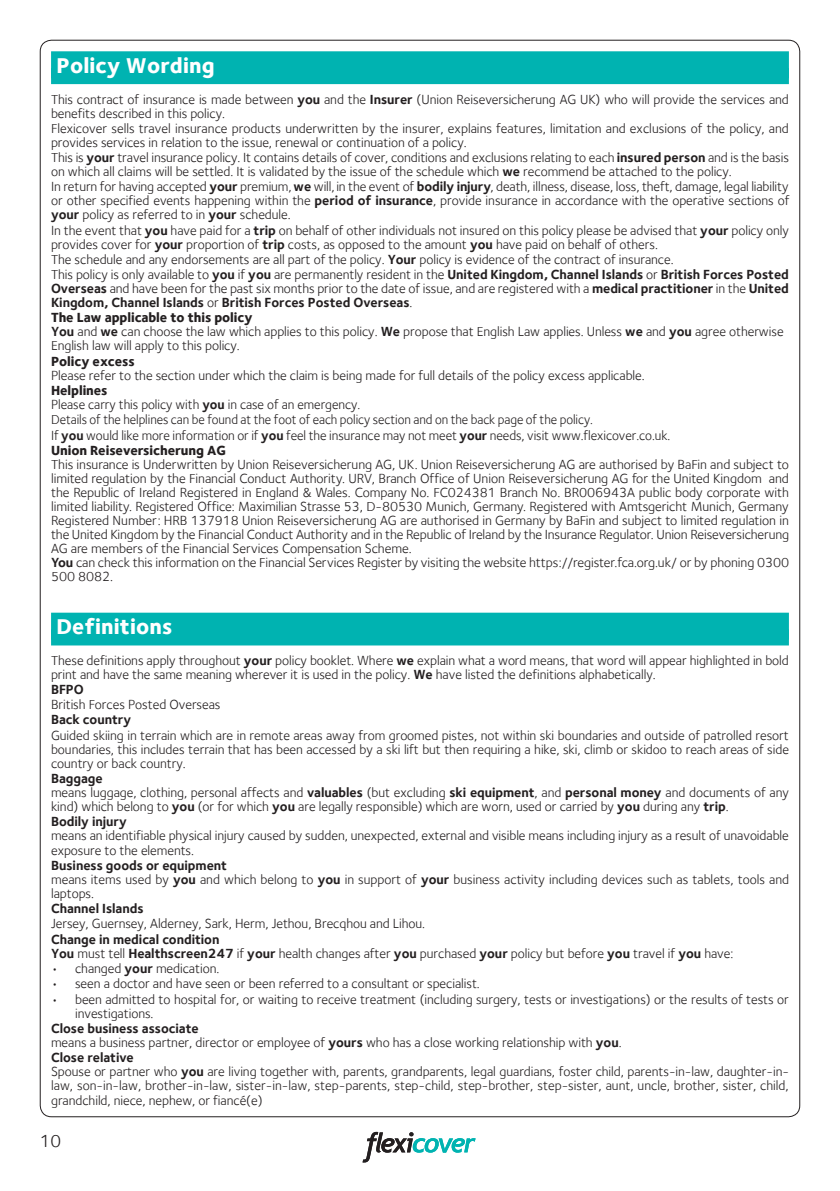
<style>
.page{position:relative;width:840px;height:1191px;background:#fff}
.page>*{position:absolute;margin:0;border:0;box-sizing:border-box;transform-origin:0 0}
.t1{font:800 22px "Foundry Sterling";letter-spacing:.005em;color:#fff}
.t2{font:18px "Foundry Sterling";color:#231f20}
.t3{font:13.6px/14.6px "Foundry Sterling";letter-spacing:-.005em;color:#231f20}
.t4{font:700 13.6px "Foundry Sterling";letter-spacing:-.005em;color:#231f20}
.t5{font:800 13.6px "Foundry Sterling";letter-spacing:-.005em;color:#231f20}
.s1{font-weight:700}
.s2{font-weight:800}
</style>
<div class="page">
<svg style="left:362px;top:1131px;width:113px;height:31px"></svg>
<div style="left:51px;top:51px;width:737px;height:27px;background:#00b3b1"></div>
<div style="left:51px;top:68px;width:737px;height:16px;background:#00b3b1"></div>
<div style="left:51px;top:612px;width:737px;height:27px;background:#00b3b1"></div>
<div style="left:51px;top:629px;width:737px;height:16px;background:#00b3b1"></div>
<h1 class="t1" style="left:56px;top:52px;width:160px">Policy Wording</h1>
<p class="t3" style="left:51px;top:92px;width:739px">This contract of insurance is made between <span class="s1">you</span> and the <span class="s1">Insurer</span> (Union Reiseversicherung AG UK) who will provide the services and benefits described in this policy.<br>Flexicover sells travel insurance products underwritten by the insurer, explains features, limitation and exclusions of the policy, and provides services in relation to the issue, renewal or continuation of a policy.<br>This is <span class="s1">your</span> travel insurance policy. It contains details of cover, conditions and exclusions relating to each <span class="s1">insured person</span> and is the basis on which all claims will be settled. It is validated by the issue of the schedule which <span class="s1">we</span> recommend be attached to the policy.<br>In return for having accepted <span class="s1">your</span> premium, <span class="s1">we</span> will, in the event of <span class="s1">bodily injury</span>, death, illness, disease, loss, theft, damage, legal liability or other specified events happening within the <span class="s1">period of insurance</span>, provide insurance in accordance with the operative sections of <span class="s1">your</span> policy as referred to in <span class="s1">your</span> schedule.<br>In the event that <span class="s1">you</span> have paid for a <span class="s1">trip</span> on behalf of other individuals not insured on this policy please be advised that <span class="s1">your</span> policy only provides cover for <span class="s1">your</span> proportion of <span class="s1">trip</span> costs, as opposed to the amount <span class="s1">you</span> have paid on behalf of others.<br>The schedule and any endorsements are all part of the policy. <span class="s1">Your</span> policy is evidence of the contract of insurance.<br>This policy is only available to <span class="s1">you</span> if <span class="s1">you</span> are permanently resident in the <span class="s1">United Kingdom, Channel Islands</span> or <span class="s1">British Forces Posted Overseas</span> and have been for the past six months prior to the date of issue, and are registered with a <span class="s1">medical practitioner</span> in the <span class="s1">United Kingdom, Channel Islands</span> or <span class="s1">British Forces Posted Overseas</span>.<br><span class="s2">The Law applicable to this policy<br></span><span class="s1">You</span> and <span class="s1">we</span> can choose the law which applies to this policy. <span class="s1">We</span> propose that English Law applies. Unless <span class="s1">we</span> and <span class="s1">you</span> agree otherwise English law will apply to this policy.</p>
<p class="t5" style="left:51px;top:353px;width:85px">Policy excess</p>
<p class="t3" style="left:51px;top:368px;width:594px">Please refer to the section under which the claim is being made for full details of the policy excess applicable.</p>
<p class="t3" style="left:51px;top:383px;width:620px"><span class="s2">Helplines<br></span>Please carry this policy with <span class="s1">you</span> in case of an emergency.<br>Details of the helplines can be found at the foot of each policy section and on the back page of the policy.<br>If <span class="s1">you</span> would like more information or if <span class="s1">you</span> feel the insurance may not meet <span class="s1">your</span> needs, visit www.flexicover.co.uk.<br><span class="s2">Union Reiseversicherung AG</span></p>
<p class="t3" style="left:51px;top:457px;width:739px;line-height:14px">This insurance is Underwritten by Union Reiseversicherung AG, UK. Union Reiseversicherung AG are authorised by BaFin and subject to limited regulation by the Financial Conduct Authority. URV, Branch Office of Union Reiseversicherung AG for the United Kingdom and the Republic of Ireland Registered in England &amp; Wales. Company No. FC024381 Branch No. BR006943A public body corporate with limited liability. Registered Office: Maximilian Strasse 53, D-80530 Munich, Germany. Registered with Amtsgericht Munich, Germany Registered Number: HRB 137918 Union Reiseversicherung AG are authorised in Germany by BaFin and subject to limited regulation in the United Kingdom by the Financial Conduct Authority and in the Republic of Ireland by the Insurance Regulator. Union Reiseversicherung AG are members of the Financial Services Compensation Scheme.<br><span class="s1">You</span> can check this information on the Financial Services Register by visiting the website https://register.fca.org.uk/ or by phoning 0300<br>500 8082.</p>
<h1 class="t1" style="left:56px;top:613px;width:117px">Definitions</h1>
<p class="t3" style="left:51px;top:653px;width:738px">These definitions apply throughout <span class="s1">your</span> policy booklet. Where <span class="s1">we</span> explain what a word means, that word will appear highlighted in bold print and have the same meaning wherever it is used in the policy. <span class="s1">We</span> have listed the definitions alphabetically.<br><span class="s1">BFPO</span></p>
<p class="t3" style="left:51px;top:697px;width:171px">British Forces Posted Overseas</p>
<p class="t4" style="left:51px;top:712px;width:81px">Back country</p>
<p class="t3" style="left:51px;top:728px;width:739px;line-height:14px;text-align:justify">Guided skiing in terrain which are in remote areas away from groomed pistes, not within ski boundaries and outside of patrolled resort boundaries, this includes terrain that has been accessed by a ski lift but then requiring a hike, ski, climb or skidoo to reach areas of side country or back country.</p>
<p class="t3" style="left:51px;top:771px;width:739px"><span class="s1">Baggage<br></span>means luggage, clothing, personal affects and <span class="s1">valuables</span> (but excluding <span class="s1">ski equipment</span>, and <span class="s1">personal money</span> and documents of any kind) which belong to <span class="s1">you</span> (or for which <span class="s1">you</span> are legally responsible) which are worn, used or carried by <span class="s1">you</span> during any <span class="s1">trip</span>.<br><span class="s1">Bodily injury</span></p>
<p class="t3" style="left:51px;top:828px;width:739px">means an identifiable physical injury caused by sudden, unexpected, external and visible means including injury as a result of unavoidable exposure to the elements.</p>
<p class="t3" style="left:51px;top:858px;width:739px"><span class="s1">Business goods or equipment<br></span>means items used by <span class="s1">you</span> and which belong to <span class="s1">you</span> in support of <span class="s1">your</span> business activity including devices such as tablets, tools and laptops.</p>
<p class="t4" style="left:51px;top:900px;width:94px">Channel Islands</p>
<p class="t3" style="left:51px;top:916px;width:375px">Jersey, Guernsey, Alderney, Sark, Herm, Jethou, Brecqhou and Lihou.</p>
<p class="t3" style="left:51px;top:932px;width:683px"><span class="s1">Change in medical condition<br>You</span> must tell <span class="s1">Healthscreen247</span> if <span class="s1">your</span> health changes after <span class="s1">you</span> purchased <span class="s1">your</span> policy but before <span class="s1">you</span> travel if <span class="s1">you</span> have:</p>
<p class="t3" style="left:51px;top:961px;width:170px">• changed <span class="s1">your</span> medication.</p>
<p class="t3" style="left:51px;top:976px;width:430px">• seen a doctor and have seen or been referred to a consultant or specialist.</p>
<p class="t3" style="left:75px;top:991px;width:715px;text-indent:-24px">• been admitted to hospital for, or waiting to receive treatment (including surgery, tests or investigations) or the results of tests or investigations.</p>
<p class="t3" style="left:51px;top:1021px;width:739px"><span class="s1">Close business associate<br></span>means a business partner, director or employee of <span class="s1">yours</span> who has a close working relationship with <span class="s1">you</span>.<br><span class="s1">Close relative<br></span>Spouse or partner who <span class="s1">you</span> are living together with, parents, grandparents, legal guardians, foster child, parents-in-law, daughter-in&shy;law, son-in-law, brother-in-law, sister-in-law, step-parents, step-child, step-brother, step-sister, aunt, uncle, brother, sister, child, grandchild, niece, nephew, or fiancé(e)</p>
<h2 class="t2" style="left:40px;top:1130px;width:23px">10</h2>
</div>
